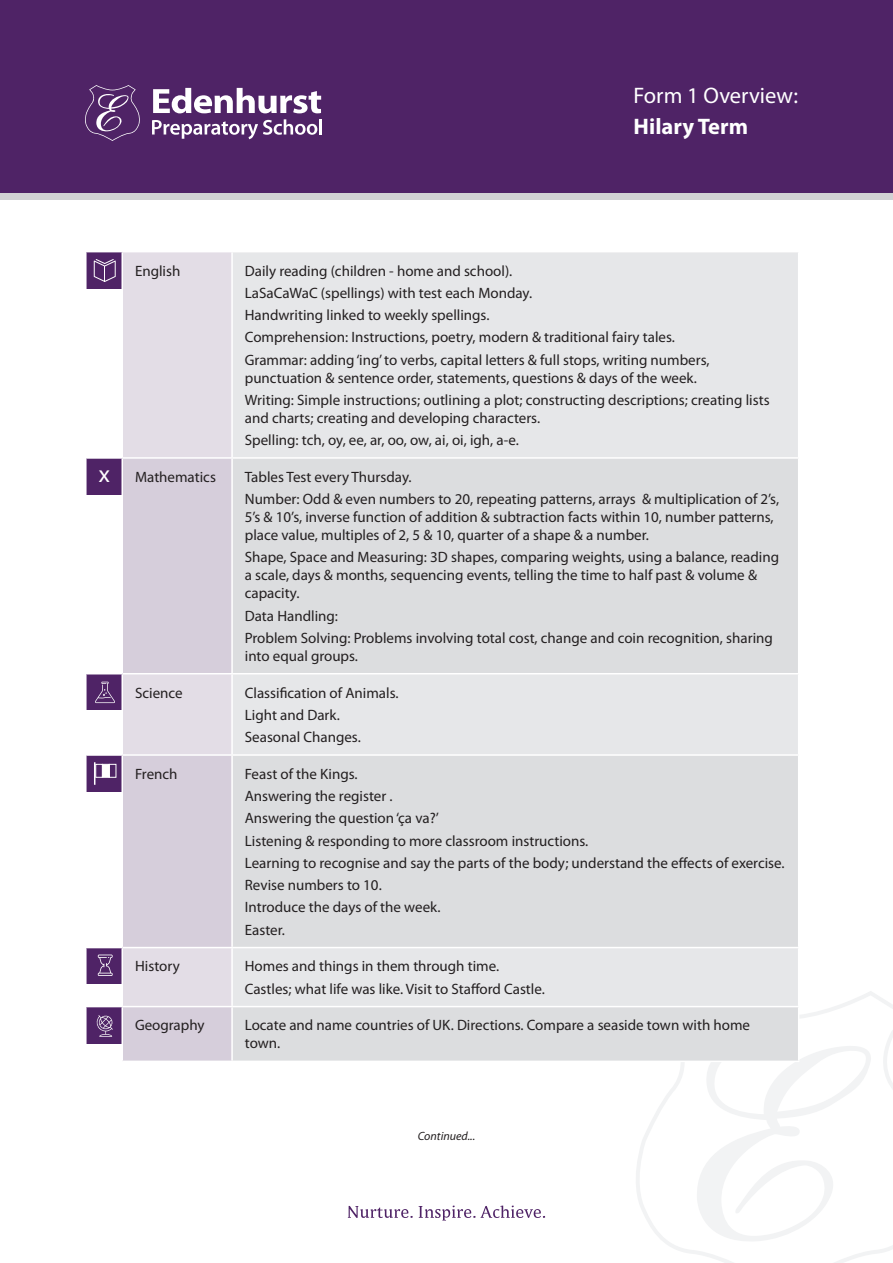
<style>
.page{position:relative;width:893px;height:1263px;background:#fff}
.page>*{position:absolute;margin:0;border:0;box-sizing:border-box;transform-origin:0 0}
.t1{font:24px "Myriad Pro";color:#fff}
.t2{font:22.5px "Myriad Pro";color:#fff}
.t3{font:700 22.5px "Myriad Pro";color:#fff}
.t4{font:15px/22.2px "Myriad Pro";color:#231f20}
.t5{font:italic 12px "Myriad Pro";color:#231f20}
</style>
<div class="page">
<div style="left:86px;top:947px;width:37px;height:37px;background:#4f2366"></div>
<svg style="left:98px;top:954px;width:15px;height:22px"></svg>
<div style="left:86px;top:1007px;width:37px;height:37px;background:#4f2366"></div>
<svg style="left:96px;top:1015px;width:17px;height:22px"></svg>
<div style="left:86px;top:252px;width:37px;height:37px;background:#4f2366"></div>
<svg style="left:94px;top:259px;width:22px;height:23px"></svg>
<div style="left:86px;top:458px;width:37px;height:37px;background:#4f2366"></div>
<div style="left:86px;top:673px;width:37px;height:37px;background:#4f2366"></div>
<svg style="left:95px;top:682px;width:20px;height:21px"></svg>
<div style="left:86px;top:755px;width:37px;height:36px;background:#4f2366"></div>
<div style="left:95px;top:764px;width:8px;height:14px;border:1px solid #fff"></div>
<div style="left:102px;top:764px;width:8px;height:14px;background:#fff;border:1px solid #fff"></div>
<div style="left:109px;top:764px;width:7px;height:14px;border:1px solid #fff"></div>
<svg style="left:94px;top:762px;width:1px;height:23px"></svg>
<div style="left:0;top:0;width:893px;height:198px;background:#4f2366"></div>
<svg style="left:85px;top:85px;width:55px;height:56px"></svg>
<svg style="left:153px;top:88px;width:168px;height:25px"></svg>
<svg style="left:152px;top:119px;width:165px;height:20px"></svg>
<hr style="left:319px;top:119px;width:3px;height:16px;background:#fff">
<svg style="left:636px;top:991px;width:257px;height:272px"></svg>
<svg style="left:695px;top:1031px;width:176px;height:212px"></svg>
<svg style="left:348px;top:1206px;width:65px;height:12px"></svg>
<svg style="left:419px;top:1205px;width:126px;height:15px"></svg>
<div style="left:0;top:193px;width:893px;height:7px;background:#d1d2d4"></div>
<div style="left:123px;top:252px;width:108px;height:205px;background:#e3dde6"></div>
<div style="left:233px;top:252px;width:565px;height:205px;background:#e6e7e9"></div>
<svg style="left:123px;top:459px;width:108px;height:601px;background:#d9d1dd"></svg>
<svg style="left:233px;top:459px;width:565px;height:601px;background:#dedfe1"></svg>
<hr style="left:85px;top:252px;width:2px;height:205px;background:#fff">
<hr style="left:121px;top:252px;width:2px;height:205px;background:#fff">
<hr style="left:85px;top:457px;width:37px;height:2px;background:#fff">
<hr style="left:85px;top:459px;width:2px;height:214px;background:#fff">
<hr style="left:122px;top:457px;width:110px;height:2px;background:#fff">
<hr style="left:121px;top:459px;width:2px;height:214px;background:#fff">
<hr style="left:85px;top:673px;width:37px;height:1px;background:#fff">
<hr style="left:85px;top:674px;width:2px;height:80px;background:#fff">
<hr style="left:122px;top:673px;width:110px;height:1px;background:#fff">
<hr style="left:121px;top:674px;width:2px;height:80px;background:#fff">
<hr style="left:232px;top:673px;width:567px;height:1px;background:#fff">
<hr style="left:85px;top:754px;width:37px;height:2px;background:#fff">
<hr style="left:85px;top:756px;width:2px;height:191px;background:#fff">
<hr style="left:122px;top:754px;width:110px;height:2px;background:#fff">
<hr style="left:121px;top:756px;width:2px;height:191px;background:#fff">
<hr style="left:232px;top:754px;width:567px;height:2px;background:#fff">
<hr style="left:85px;top:947px;width:37px;height:1px;background:#fff">
<hr style="left:85px;top:948px;width:2px;height:58px;background:#fff">
<hr style="left:122px;top:947px;width:110px;height:1px;background:#fff">
<hr style="left:121px;top:948px;width:2px;height:58px;background:#fff">
<hr style="left:232px;top:947px;width:567px;height:1px;background:#fff">
<hr style="left:798px;top:948px;width:1px;height:58px;background:#fff">
<hr style="left:85px;top:1007px;width:2px;height:53px;background:#fff">
<hr style="left:122px;top:1006px;width:110px;height:1px;background:#fff">
<hr style="left:121px;top:1007px;width:2px;height:53px;background:#fff">
<hr style="left:232px;top:1006px;width:567px;height:1px;background:#fff">
<hr style="left:798px;top:1007px;width:1px;height:53px;background:#fff">
<hr style="left:232px;top:1060px;width:567px;height:2px;background:#fff">
<h2 class="t2" style="left:634px;top:82px;width:166px">Form 1 Overview:</h2>
<h2 class="t3" style="left:634px;top:112px;width:116px">Hilary Term</h2>
<h1 class="t1" style="left:99px;top:459px;width:13px">x</h1>
<p class="t4" style="left:135px;top:259px;width:47px">English</p>
<p class="t4" style="left:245px;top:259px;width:466px">Daily reading (children - home and school).<br>LaSaCaWaC (spellings) with test each Monday.<br>Handwriting linked to weekly spellings.<br>Comprehension: Instructions, poetry, modern &amp; traditional fairy tales.<br>Grammar: adding ‘ing’ to verbs, capital letters &amp; full stops, writing numbers,</p>
<p class="t4" style="left:245px;top:366px;width:526px">punctuation &amp; sentence order, statements, questions &amp; days of the week.<br>Writing: Simple instructions; outlining a plot; constructing descriptions; creating lists</p>
<p class="t4" style="left:245px;top:406px;width:297px">and charts; creating and developing characters.<br>Spelling: tch, oy, ee, ar, oo, ow, ai, oi, igh, a-e.</p>
<p class="t4" style="left:135px;top:465px;width:82px">Mathematics</p>
<p class="t4" style="left:245px;top:465px;width:536px">Tables Test every Thursday.<br>Number: Odd &amp; even numbers to 20, repeating patterns, arrays &amp; multiplication of 2’s,</p>
<p class="t4" style="left:245px;top:508px;width:530px;line-height:18px">5’s &amp; 10’s, inverse function of addition &amp; subtraction facts within 10, number patterns, place value, multiples of 2, 5 &amp; 10, quarter of a shape &amp; a number.</p>
<p class="t4" style="left:245px;top:548px;width:536px;line-height:18px">Shape, Space and Measuring: 3D shapes, comparing weights, using a balance, reading a scale, days &amp; months, sequencing events, telling the time to half past &amp; volume &amp; capacity.</p>
<p class="t4" style="left:245px;top:604px;width:530px">Data Handling:<br>Problem Solving: Problems involving total cost, change and coin recognition, sharing</p>
<p class="t4" style="left:245px;top:644px;width:115px">into equal groups.</p>
<p class="t4" style="left:135px;top:681px;width:49px">Science</p>
<p class="t4" style="left:245px;top:681px;width:155px">Classification of Animals.<br>Light and Dark.<br>Seasonal Changes.</p>
<p class="t4" style="left:135px;top:762px;width:44px">French</p>
<p class="t4" style="left:245px;top:762px;width:541px">Feast of the Kings.<br>Answering the register .<br>Answering the question ‘ça va?’<br>Listening &amp; responding to more classroom instructions.<br>Learning to recognise and say the parts of the body; understand the effects of exercise.<br>Revise numbers to 10.<br>Introduce the days of the week.<br>Easter.</p>
<p class="t4" style="left:135px;top:955px;width:46px">History</p>
<p class="t4" style="left:245px;top:955px;width:302px">Homes and things in them through time.<br>Castles; what life was like. Visit to Stafford Castle.</p>
<p class="t4" style="left:135px;top:1014px;width:71px">Geography</p>
<p class="t4" style="left:245px;top:1016px;width:507px;line-height:18px">Locate and name countries of UK. Directions. Compare a seaside town with home town.</p>
<p class="t5" style="left:418px;top:1129px;width:59px">Continued...</p>
</div>
